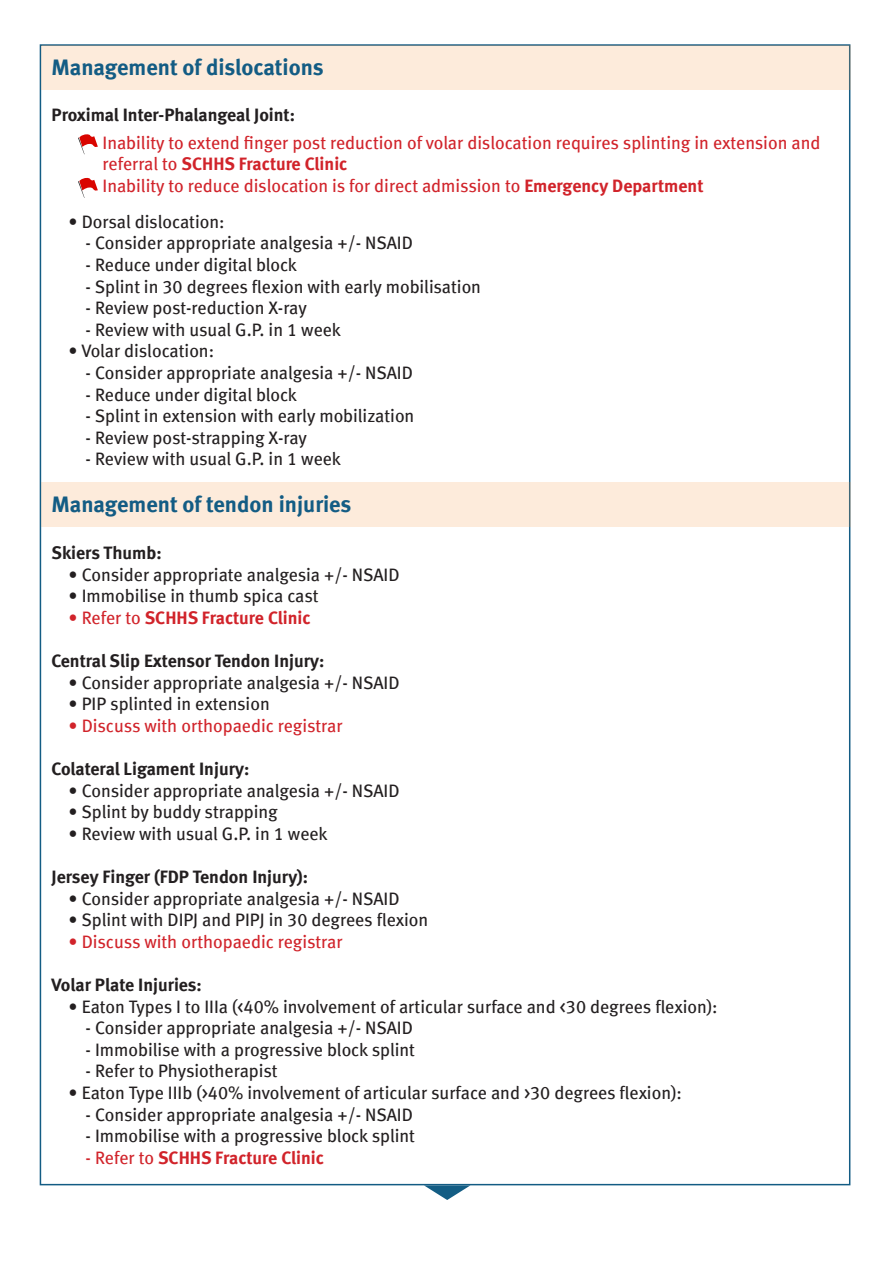
<style>
.page{position:relative;width:893px;height:1263px;background:#fff}
.page>*{position:absolute;margin:0;border:0;box-sizing:border-box;transform-origin:0 0}
.t1{font:22.5px "Meta Bold LF";color:#135c84}
.t2{font:18px "Meta Book LF";color:#231f20}
.t3{font:18px/21.6px "Meta Book LF";color:#d1232a}
.t4{font:700 18px "Meta";color:#231f20}
.t5{font:700 18px "Meta";color:#d1232a}
.t6{font:18px "Meta Bold LF";letter-spacing:-.005em;color:#231f20}
.s1{font-family:"Meta Bold LF"}
.s2{font-family:"Meta Book LF";font-weight:400}
</style>
<div class="page">
<svg style="left:424px;top:1185px;width:46px;height:15px"></svg>
<div style="left:41px;top:45px;width:809px;height:45px;background:#fdebdb"></div>
<div style="left:41px;top:482px;width:809px;height:45px;background:#fdebdb"></div>
<svg style="left:78px;top:134px;width:20px;height:20px"></svg>
<svg style="left:78px;top:177px;width:20px;height:21px"></svg>
<p class="t1" style="left:52px;top:54px;width:273px">Management of dislocations</p>
<p class="t6" style="left:52px;top:104px;width:245px">Proximal Inter-Phalangeal Joint:</p>
<p class="t3" style="left:103px;top:131px;width:719px">Inability to extend finger post reduction of volar dislocation requires splinting in extension and referral to <span class="s1">SCHHS Fracture Clinic</span></p>
<p class="t3" style="left:103px;top:174px;width:602px">Inability to reduce dislocation is for direct admission to <span class="s1">Emergency Department</span></p>
<p class="t2" style="left:69px;top:211px;width:157px">• Dorsal dislocation:</p>
<p class="t2" style="left:86px;top:233px;width:329px">- Consider appropriate analgesia +/- NSAID</p>
<p class="t2" style="left:86px;top:254px;width:213px">- Reduce under digital block</p>
<p class="t2" style="left:86px;top:276px;width:397px">- Splint in 30 degrees flexion with early mobilisation</p>
<p class="t2" style="left:86px;top:297px;width:223px">- Review post-reduction X-ray</p>
<p class="t2" style="left:86px;top:319px;width:257px">- Review with usual G.P. in 1 week</p>
<p class="t2" style="left:69px;top:341px;width:147px">• Volar dislocation:</p>
<p class="t2" style="left:86px;top:362px;width:329px">- Consider appropriate analgesia +/- NSAID</p>
<p class="t2" style="left:86px;top:384px;width:213px">- Reduce under digital block</p>
<p class="t2" style="left:86px;top:405px;width:330px">- Splint in extension with early mobilization</p>
<p class="t2" style="left:86px;top:427px;width:223px">- Review post-strapping X-ray</p>
<p class="t2" style="left:86px;top:449px;width:257px">- Review with usual G.P. in 1 week</p>
<p class="t1" style="left:52px;top:491px;width:301px">Management of tendon injuries</p>
<p class="t4" style="left:52px;top:542px;width:112px">Skiers Thumb:</p>
<p class="t2" style="left:69px;top:564px;width:332px">• Consider appropriate analgesia +/- NSAID</p>
<p class="t2" style="left:69px;top:585px;width:251px">• Immobilise in thumb spica cast</p>
<p class="t5" style="left:69px;top:607px;width:244px"><span class="s2">• Refer to</span> SCHHS Fracture Clinic</p>
<p class="t4" style="left:52px;top:650px;width:274px">Central Slip Extensor Tendon Injury:</p>
<p class="t2" style="left:69px;top:672px;width:332px">• Consider appropriate analgesia +/- NSAID</p>
<p class="t2" style="left:69px;top:693px;width:203px">• PIP splinted in extension</p>
<p class="t3" style="left:69px;top:714px;width:275px">• Discuss with orthopaedic registrar</p>
<p class="t4" style="left:52px;top:758px;width:199px">Colateral Ligament Injury:</p>
<p class="t2" style="left:69px;top:780px;width:332px">• Consider appropriate analgesia +/- NSAID</p>
<p class="t2" style="left:69px;top:801px;width:211px">• Splint by buddy strapping</p>
<p class="t2" style="left:69px;top:823px;width:261px">• Review with usual G.P. in 1 week</p>
<p class="t4" style="left:52px;top:866px;width:258px">Jersey Finger (FDP Tendon Injury):</p>
<p class="t2" style="left:69px;top:888px;width:332px">• Consider appropriate analgesia +/- NSAID</p>
<p class="t2" style="left:69px;top:909px;width:361px">• Splint with DIPJ and PIPJ in 30 degrees flexion</p>
<p class="t3" style="left:69px;top:930px;width:275px">• Discuss with orthopaedic registrar</p>
<p class="t4" style="left:52px;top:974px;width:152px">Volar Plate Injuries:</p>
<p class="t2" style="left:69px;top:996px;width:650px">• Eaton Types I to IIIa (&lt;40% involvement of articular surface and &lt;30 degrees flexion):</p>
<p class="t2" style="left:86px;top:1017px;width:329px">- Consider appropriate analgesia +/- NSAID</p>
<p class="t2" style="left:86px;top:1039px;width:331px">- Immobilise with a progressive block splint</p>
<p class="t2" style="left:86px;top:1060px;width:194px">- Refer to Physiotherapist</p>
<p class="t2" style="left:69px;top:1082px;width:615px">• Eaton Type IIIb (&gt;40% involvement of articular surface and &gt;30 degrees flexion):</p>
<p class="t2" style="left:86px;top:1104px;width:329px">- Consider appropriate analgesia +/- NSAID</p>
<p class="t2" style="left:86px;top:1125px;width:331px">- Immobilise with a progressive block splint</p>
<p class="t5" style="left:86px;top:1147px;width:240px"><span class="s2">- Refer to</span> SCHHS Fracture Clinic</p>
</div>
